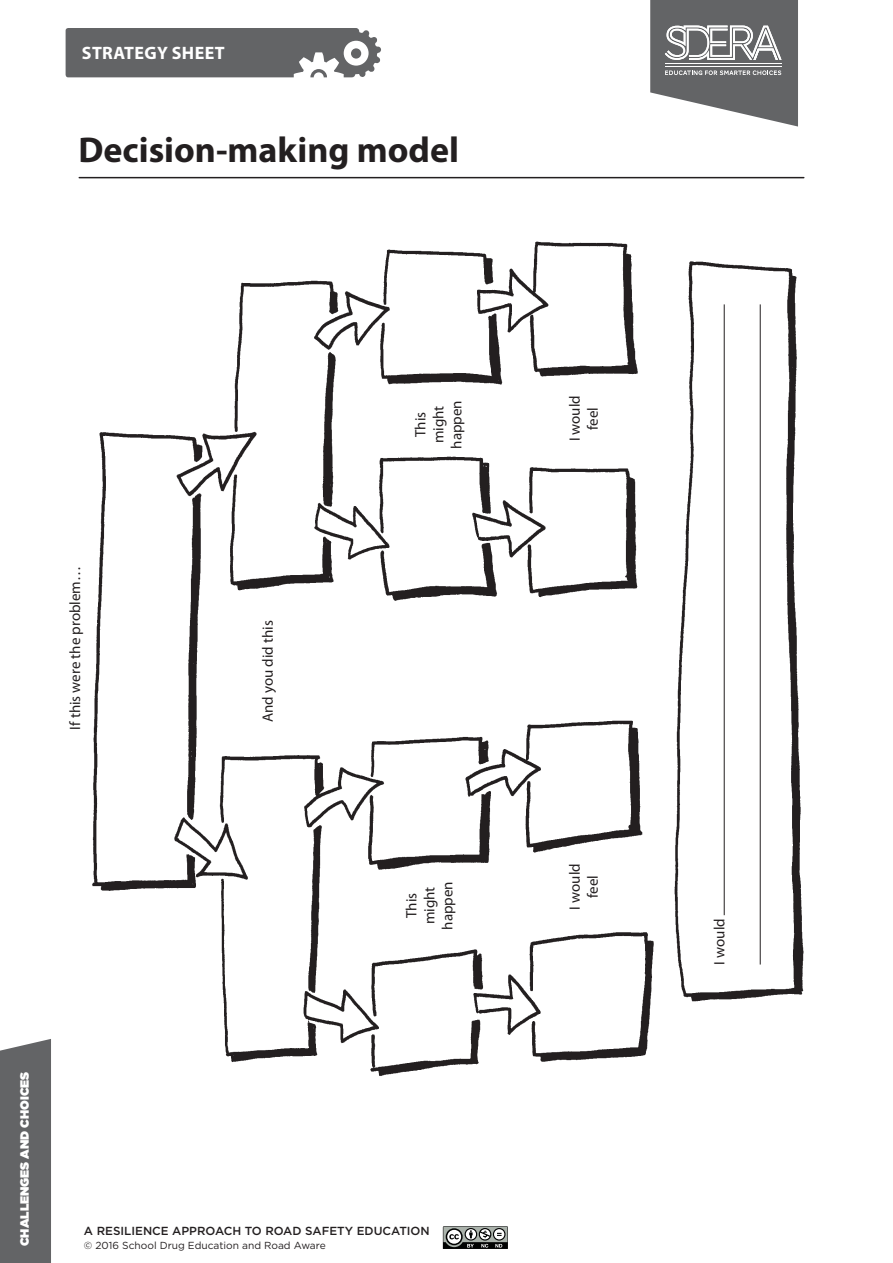
<style>
.page{position:relative;width:893px;height:1263px;background:#fff}
.page>*{position:absolute;margin:0;border:0;box-sizing:border-box;transform-origin:0 0}
.t1{font:700 36px "Myriad Pro";color:#231f20}
.t2{font:700 18px "Myriad Pro";letter-spacing:.02em;color:#fff}
.t3{font:15px/18px "Myriad Pro";color:#231f20;text-align:center}
.t4{font:900 12px "Gotham";color:#fff}
.t5{font:500 11.7px "Gotham";color:#231f20}
.t6{font:10.2px "Gotham";color:#231f20}
</style>
<div class="page">
<svg style="left:66px;top:28px;width:315px;height:49px;background:#717274"></svg>
<div style="left:0;top:1039px;width:51px;height:224px;background:#636466"></div>
<svg style="left:650px;top:0;width:148px;height:127px"></svg>
<svg style="left:443px;top:1226px;width:65px;height:23px"></svg>
<hr style="left:79px;top:177px;width:725px;height:1px;background:#231f20">
<img style="left:84px;top:176px;width:721px;height:900px">
<hr style="left:724px;top:304px;width:1px;height:611px;background:#231f20">
<hr style="left:760px;top:304px;width:1px;height:660px;background:#231f20">
<p class="t2" style="left:82px;top:46px;width:144px">STRATEGY SHEET</p>
<h1 class="t1" style="left:78px;top:136px;width:382px">Decision-making model</h1>
<p class="t3" style="left:67px;top:730px;width:165px;rotate:-90deg">If this were the problem…</p>
<p class="t3" style="left:260px;top:722px;width:104px;rotate:-90deg">And you did this</p>
<p class="t3" style="left:412px;top:449px;width:50px;rotate:-90deg">This might happen</p>
<p class="t3" style="left:403px;top:930px;width:50px;rotate:-90deg">This might happen</p>
<p class="t4" style="left:20px;top:1246px;width:176px;rotate:-90deg">CHALLENGES AND CHOICES</p>
<p class="t5" style="left:84px;top:1226px;width:347px">A RESILIENCE APPROACH TO ROAD SAFETY EDUCATION</p>
<p class="t6" style="left:84px;top:1241px;width:243px">© 2016 School Drug Education and Road Aware</p>
<p class="t3" style="left:567px;top:441px;width:48px;rotate:-90deg">I would feel</p>
<p class="t3" style="left:567px;top:909px;width:48px;rotate:-90deg">I would feel</p>
<p class="t3" style="left:711px;top:964px;width:48px;rotate:-90deg">I would</p>
</div>
